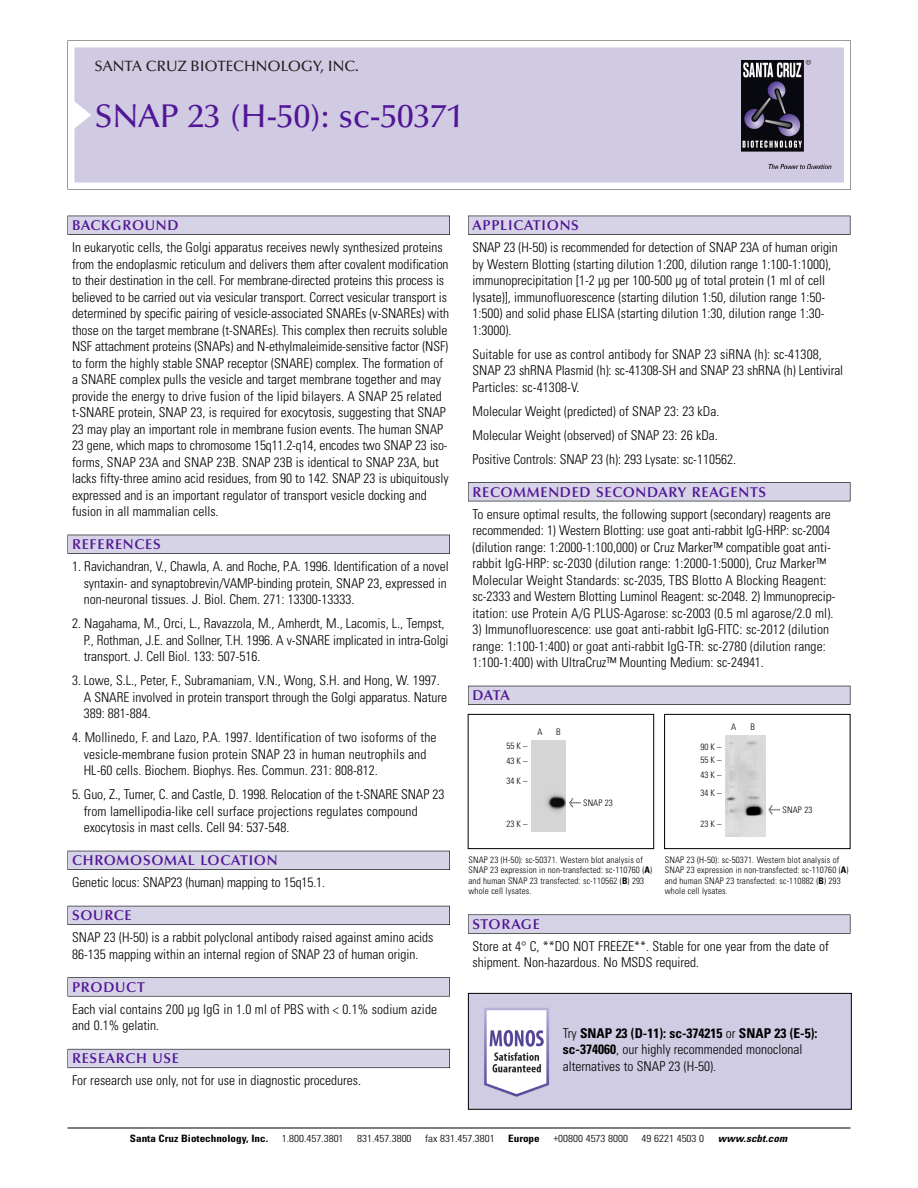
<style>
.page{position:relative;width:918px;height:1188px;background:#fff}
.page>*{position:absolute;margin:0;border:0;box-sizing:border-box;transform-origin:0 0}
.t1{font:500 33px "Optima";color:#511695}
.t2{font:500 15px "Optima";color:#231f20}
.t3{font:600 14.25px "Optima";letter-spacing:.05em;color:#511695}
.t4{font:300 condensed 13.5px/16.5px "Univers";color:#000}
.t5{font:300 condensed 10.2px "Univers";color:#000;scale:1.1 1}
.t6{font:700 condensed 10.2px "Univers";color:#000;scale:1.1 1}
.t7{font:italic 700 condensed 10.2px "Univers";letter-spacing:.005em;color:#000;scale:1.1 1}
.t8{font:300 condensed 9px/10.5px "Univers";letter-spacing:.015em;color:#000}
.s1{font-family:"Meta Plus";font-weight:400;font-stretch:normal;font-size:10.5px}
.s2{font-weight:700}
</style>
<div class="page">
<svg style="left:68px;top:40px;width:783px;height:149px"></svg>
<div style="left:74px;top:47px;width:770px;height:135px;background:#d1cae3"></div>
<img style="left:741px;top:60px;width:90px;height:108px">
<div style="left:68px;top:216px;width:382px;height:19px;background:#525155"></div>
<div style="left:68px;top:216px;width:381px;height:18px;background:#d7d3e7"></div>
<div style="left:68px;top:535px;width:382px;height:19px;background:#515055"></div>
<div style="left:68px;top:535px;width:381px;height:18px;background:#d7d3e7"></div>
<div style="left:68px;top:851px;width:382px;height:19px;background:#525158"></div>
<div style="left:68px;top:851px;width:381px;height:18px;background:#d7d3e7"></div>
<div style="left:68px;top:906px;width:382px;height:19px;background:#54535a"></div>
<div style="left:68px;top:906px;width:381px;height:18px;background:#d7d3e7"></div>
<svg style="left:68px;top:977px;width:382px;height:20px"></svg>
<div style="left:68px;top:978px;width:381px;height:18px;background:#d7d3e7"></div>
<div style="left:68px;top:1049px;width:382px;height:19px;background:#66646e"></div>
<div style="left:68px;top:1049px;width:381px;height:18px;background:#d7d3e7"></div>
<div style="left:468px;top:216px;width:382px;height:19px;background:#525155"></div>
<div style="left:468px;top:216px;width:382px;height:18px;background:#d7d3e7"></div>
<div style="left:468px;top:482px;width:382px;height:19px;background:#525155"></div>
<div style="left:468px;top:483px;width:382px;height:18px;background:#d7d3e7"></div>
<div style="left:468px;top:686px;width:382px;height:19px;background:#525158"></div>
<div style="left:468px;top:686px;width:382px;height:18px;background:#d7d3e7"></div>
<svg style="left:468px;top:914px;width:382px;height:20px"></svg>
<div style="left:468px;top:915px;width:382px;height:18px;background:#d7d3e7"></div>
<hr style="left:68px;top:1128px;width:782px;height:1px;background:#000">
<div style="left:468px;top:714px;width:186px;height:135px;border:1px solid #000"></div>
<div style="left:664px;top:714px;width:186px;height:135px;border:1px solid #000"></div>
<img style="left:531px;top:740px;width:35px;height:91px">
<img style="left:725px;top:735px;width:40px;height:102px">
<img style="left:470px;top:995px;width:380px;height:113px">
<div style="left:468px;top:993px;width:384px;height:117px;border:1px solid #000"></div>
<p class="t2" style="left:94px;top:61px;width:266px">SANTA CRUZ BIOTECHNOLOGY, INC.</p>
<h1 class="t1" style="left:94px;top:103px;width:370px">SNAP 23 (H-50): sc-50371</h1>
<p class="t3" style="left:72px;top:219px;width:108px">BACKGROUND</p>
<p class="t4" style="left:72px;top:240px;width:379px">In eukaryotic cells, the Golgi apparatus receives newly synthesized proteins from the endoplasmic reticulum and delivers them after covalent modification to their destination in the cell. For membrane-directed proteins this process is believed to be carried out via vesicular transport. Correct vesicular transport is determined by specific pairing of vesicle-associated SNAREs (v-SNAREs) with those on the target membrane (t-SNAREs). This complex then recruits soluble NSF attachment proteins (SNAPs) and N-ethylmaleimide-sensitive factor (NSF) to form the highly stable SNAP receptor (SNARE) complex. The formation of a SNARE complex pulls the vesicle and target membrane together and may provide the energy to drive fusion of the lipid bilayers. A SNAP 25 related t-SNARE protein, SNAP 23, is required for exocytosis, suggesting that SNAP 23 may play an important role in membrane fusion events. The human SNAP 23 gene, which maps to chromosome 15q11.2-q14, encodes two SNAP 23 iso&shy;forms, SNAP 23A and SNAP 23B. SNAP 23B is identical to SNAP 23A, but lacks fifty-three amino acid residues, from 90 to 142. SNAP 23 is ubiquitously expressed and is an important regulator of transport vesicle docking and fusion in all mammalian cells.</p>
<p class="t3" style="left:72px;top:539px;width:90px">REFERENCES</p>
<p class="t4" style="left:84px;top:559px;width:367px;text-indent:-12px">1. Ravichandran, V., Chawla, A. and Roche, P.A. 1996. Identification of a novel syntaxin- and synaptobrevin/VAMP-binding protein, SNAP 23, expressed in non-neuronal tissues. J. Biol. Chem. 271: 13300-13333.</p>
<p class="t4" style="left:84px;top:616px;width:366px;text-indent:-12px">2. Nagahama, M., Orci, L., Ravazzola, M., Amherdt, M., Lacomis, L., Tempst,<br>P., Rothman, J.E. and Sollner, T.H. 1996. A v-SNARE implicated in intra-Golgi transport. J. Cell Biol. 133: 507-516.</p>
<p class="t4" style="left:84px;top:673px;width:365px;text-indent:-12px">3. Lowe, S.L., Peter, F., Subramaniam, V.N., Wong, S.H. and Hong, W. 1997.<br>A SNARE involved in protein transport through the Golgi apparatus. Nature<br>389: 881-884.</p>
<p class="t4" style="left:84px;top:730px;width:354px;text-indent:-12px">4. Mollinedo, F. and Lazo, P.A. 1997. Identification of two isoforms of the vesicle-membrane fusion protein SNAP 23 in human neutrophils and<br>HL-60 cells. Biochem. Biophys. Res. Commun. 231: 808-812.</p>
<p class="t4" style="left:84px;top:787px;width:362px;text-indent:-12px">5. Guo, Z., Turner, C. and Castle, D. 1998. Relocation of the t-SNARE SNAP 23 from lamellipodia-like cell surface projections regulates compound exocytosis in mast cells. Cell 94: 537-548.</p>
<p class="t3" style="left:72px;top:855px;width:207px">CHROMOSOMAL LOCATION</p>
<p class="t4" style="left:72px;top:875px;width:255px">Genetic locus: SNAP23 (human) mapping to 15q15.1.</p>
<p class="t3" style="left:72px;top:910px;width:61px">SOURCE</p>
<p class="t4" style="left:72px;top:930px;width:363px">SNAP 23 (H-50) is a rabbit polyclonal antibody raised against amino acids<br>86-135 mapping within an internal region of SNAP 23 of human origin.</p>
<p class="t3" style="left:72px;top:981px;width:74px">PRODUCT</p>
<p class="t4" style="left:72px;top:1002px;width:367px">Each vial contains 200 µg IgG in 1.0 ml of PBS with &lt; 0.1% sodium azide and 0.1% gelatin.</p>
<p class="t3" style="left:72px;top:1053px;width:109px">RESEARCH USE</p>
<p class="t4" style="left:72px;top:1073px;width:290px">For research use only, not for use in diagnostic procedures.</p>
<p class="t3" style="left:473px;top:219px;width:108px">APPLICATIONS</p>
<p class="t4" style="left:473px;top:240px;width:367px">SNAP 23 (H-50) is recommended for detection of SNAP 23A of human origin by Western Blotting (starting dilution 1:200, dilution range 1:100-1:1000), immunoprecipitation [1-2 µg per 100-500 µg of total protein (1 ml of cell lysate)], immunofluorescence (starting dilution 1:50, dilution range 1:50- 1:500) and solid phase ELISA (starting dilution 1:30, dilution range 1:30- 1:3000).</p>
<p class="t4" style="left:473px;top:347px;width:372px">Suitable for use as control antibody for SNAP 23 siRNA (h): sc-41308,<br>SNAP 23 shRNA Plasmid (h): sc-41308-SH and SNAP 23 shRNA (h) Lentiviral<br>Particles: sc-41308-V.</p>
<p class="t4" style="left:473px;top:400px;width:265px;line-height:24px">Molecular Weight (predicted) of SNAP 23: 23 kDa.<br>Molecular Weight (observed) of SNAP 23: 26 kDa.<br>Positive Controls: SNAP 23 (h): 293 Lysate: sc-110562.</p>
<p class="t3" style="left:473px;top:486px;width:295px">RECOMMENDED SECONDARY REAGENTS</p>
<p class="t4" style="left:473px;top:507px;width:364px">To ensure optimal results, the following support (secondary) reagents are recommended: 1) Western Blotting: use goat anti-rabbit IgG-HRP: sc-2004 (dilution range: 1:2000-1:100,000) or Cruz Marker™ compatible goat anti&shy;rabbit IgG-HRP: sc-2030 (dilution range: 1:2000-1:5000), Cruz Marker™ Molecular Weight Standards: sc-2035, TBS Blotto A Blocking Reagent: sc-2333 and Western Blotting Luminol Reagent: sc-2048. 2) Immunoprecip&shy;itation: use Protein A/G PLUS-Agarose: sc-2003 (0.5 ml agarose/2.0 ml).</p>
<p class="t4" style="left:473px;top:622px;width:358px">3) Immunofluorescence: use goat anti-rabbit IgG-FITC: sc-2012 (dilution range: 1:100-1:400) or goat anti-rabbit IgG-TR: sc-2780 (dilution range:<br>1:100-1:400) with UltraCruz™ Mounting Medium: sc-24941.</p>
<p class="t3" style="left:473px;top:690px;width:39px">DATA</p>
<p class="t8" style="left:506px;top:739px;width:23px;line-height:15px">55K–<br>43K–</p>
<p class="t8" style="left:506px;top:776px;width:23px">34K–</p>
<p class="t8" style="left:506px;top:819px;width:23px">23K–</p>
<p class="t8" style="left:537px;top:728px;width:7px">A</p>
<p class="t8" style="left:556px;top:728px;width:6px">B</p>
<p class="t8" style="left:569px;top:798px;width:45px"><span class="s1">&lt;</span> SNAP 23</p>
<p class="t8" style="left:700px;top:741px;width:23px;line-height:13.5px">90K–<br>55K–</p>
<p class="t8" style="left:700px;top:767px;width:23px;line-height:17.2px">43K–<br>34K–</p>
<p class="t8" style="left:700px;top:819px;width:23px">23K–</p>
<p class="t8" style="left:731px;top:723px;width:7px">A</p>
<p class="t8" style="left:751px;top:723px;width:6px">B</p>
<p class="t8" style="left:769px;top:805px;width:45px"><span class="s1">&lt;</span> SNAP 23</p>
<p class="t8" style="left:468px;top:855px;width:185px">SNAP 23 (H-50): sc-50371. Western blot analysis of SNAP 23 expression in non-transfected: sc-110760 (<span class="s2">A</span>) and human SNAP 23 transfected: sc-110562 (<span class="s2">B</span>) 293 whole cell lysates.</p>
<p class="t8" style="left:665px;top:855px;width:185px">SNAP 23 (H-50): sc-50371. Western blot analysis of SNAP 23 expression in non-transfected: sc-110760 (<span class="s2">A</span>) and human SNAP 23 transfected: sc-110882 (<span class="s2">B</span>) 293 whole cell lysates.</p>
<p class="t3" style="left:473px;top:918px;width:69px">STORAGE</p>
<p class="t4" style="left:473px;top:939px;width:358px">Store at 4° C, **DO NOT FREEZE**. Stable for one year from the date of shipment. Non-hazardous. No MSDS required.</p>
<p class="t4" style="left:563px;top:1026px;width:256px">Try <span class="s2">SNAP 23 (D-11): sc-374215</span> or <span class="s2">SNAP 23 (E-5): sc-374060</span>, our highly recommended monoclonal alternatives to SNAP 23 (H-50).</p>
<p class="t6" style="left:130px;top:1135px;width:127px">Santa Cruz Biotechnology, Inc.</p>
<p class="t5" style="left:282px;top:1135px;width:58px">1.800.457.3801</p>
<p class="t5" style="left:357px;top:1135px;width:51px">831.457.3800</p>
<p class="t5" style="left:425px;top:1135px;width:65px">fax 831.457.3801</p>
<p class="t6" style="left:508px;top:1135px;width:30px">Europe</p>
<p class="t5" style="left:553px;top:1135px;width:69px">+00800 4573 8000</p>
<p class="t5" style="left:642px;top:1135px;width:58px">49 6221 4503 0</p>
<p class="t7" style="left:718px;top:1135px;width:64px">www.scbt.com</p>
</div>
